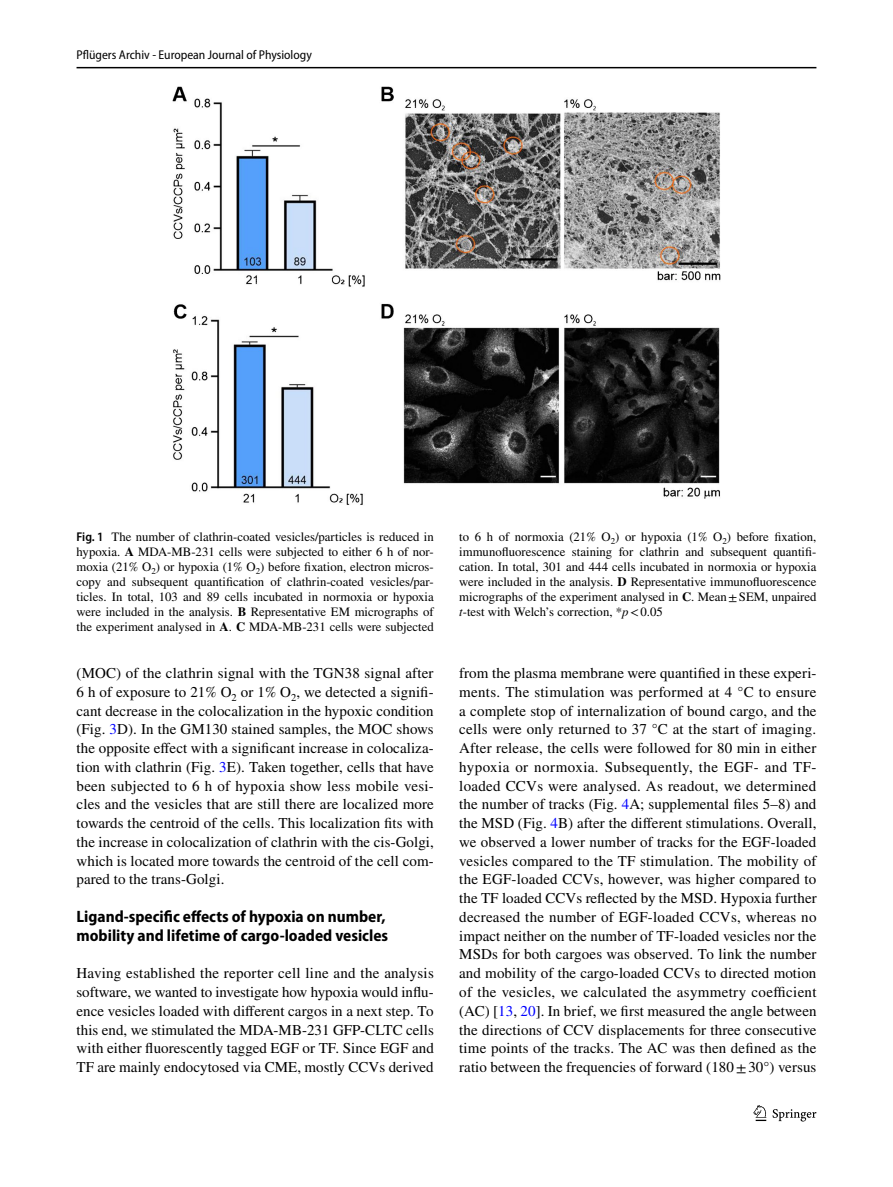
<style>
.page{position:relative;width:893px;height:1187px;background:#fff}
.page>*{position:absolute;margin:0;border:0;box-sizing:border-box;transform-origin:0 0}
.t1{font:700 semi-condensed 16.5px/18.8px "Myriad Pro";color:#000}
.t2{font:15px/18.8px "STIX";letter-spacing:.005em;color:#000;text-align:justify}
.t3{font:12.75px/15px "STIX";color:#000;text-align:justify}
.t4{font:semi-condensed 12.75px "Myriad Pro";color:#000}
.s1{font-family:"Myriad Pro";font-weight:600;font-stretch:semi-condensed}
.s2{font-weight:700}
.s3{font-style:italic}
.s4{color:#00f}
</style>
<div class="page">
<hr style="left:77px;top:67px;width:739px;height:1px;background:#000">
<svg style="left:753px;top:1105px;width:13px;height:15px"></svg>
<svg style="left:773px;top:1109px;width:43px;height:12px"></svg>
<img style="left:172px;top:87px;width:549px;height:418px">
<p class="t4" style="left:77px;top:48px;width:237px">Pflügers Archiv - European Journal of Physiology</p>
<p class="t3" style="left:77px;top:530px;width:359px"><span class="s1">Fig. 1</span> The number of clathrin-coated vesicles/particles is reduced in hypoxia. <span class="s2">A</span> MDA-MB-231 cells were subjected to either 6 h of nor&shy;moxia (21% O<sub>2</sub>) or hypoxia (1% O<sub>2</sub>) before fixation, electron micros&shy;copy and subsequent quantification of clathrin-coated vesicles/par&shy;ticles. In total, 103 and 89 cells incubated in normoxia or hypoxia were included in the analysis. <span class="s2">B</span> Representative EM micrographs of the experiment analysed in <span class="s2">A</span>. <span class="s2">C</span> MDA-MB-231 cells were subjected</p>
<p class="t3" style="left:459px;top:530px;width:359px">to 6 h of normoxia (21% O<sub>2</sub>) or hypoxia (1% O<sub>2</sub>) before fixation, immunofluorescence staining for clathrin and subsequent quantifi&shy;cation. In total, 301 and 444 cells incubated in normoxia or hypoxia were included in the analysis. <span class="s2">D</span> Representative immunofluorescence micrographs of the experiment analysed in <span class="s2">C</span>. Mean±SEM, unpaired <span class="s3">t</span>-test with Welch’s correction, *<span class="s3">p</span>&lt;0.05</p>
<p class="t2" style="left:77px;top:664px;width:359px">(MOC) of the clathrin signal with the TGN38 signal after 6 h of exposure to 21% O<sub>2</sub> or 1% O<sub>2</sub>, we detected a signifi&shy;cant decrease in the colocalization in the hypoxic condition (Fig. <span class="s4">3</span>D). In the GM130 stained samples, the MOC shows the opposite effect with a significant increase in colocaliza&shy;tion with clathrin (Fig. <span class="s4">3</span>E). Taken together, cells that have been subjected to 6 h of hypoxia show less mobile vesi&shy;cles and the vesicles that are still there are localized more towards the centroid of the cells. This localization fits with the increase in colocalization of clathrin with the cis-Golgi, which is located more towards the centroid of the cell com&shy;pared to the trans-Golgi.</p>
<p class="t1" style="left:77px;top:907px;width:313px">Ligand‑specific effects of hypoxia on number, mobility and lifetime of cargo‑loaded vesicles</p>
<p class="t2" style="left:77px;top:964px;width:359px">Having established the reporter cell line and the analysis software, we wanted to investigate how hypoxia would influ&shy;ence vesicles loaded with different cargos in a next step. To this end, we stimulated the MDA-MB-231 GFP-CLTC cells with either fluorescently tagged EGF or TF. Since EGF and TF are mainly endocytosed via CME, mostly CCVs derived</p>
<p class="t2" style="left:459px;top:664px;width:359px">from the plasma membrane were quantified in these experi&shy;ments. The stimulation was performed at 4 °C to ensure a complete stop of internalization of bound cargo, and the cells were only returned to 37 °C at the start of imaging.<br>After release, the cells were followed for 80 min in either hypoxia or normoxia. Subsequently, the EGF- and TF&shy;loaded CCVs were analysed. As readout, we determined the number of tracks (Fig. <span class="s4">4</span>A; supplemental files 5–8) and the MSD (Fig. <span class="s4">4</span>B) after the different stimulations. Overall, we observed a lower number of tracks for the EGF-loaded vesicles compared to the TF stimulation. The mobility of the EGF-loaded CCVs, however, was higher compared to the TF loaded CCVs reflected by the MSD. Hypoxia further decreased the number of EGF-loaded CCVs, whereas no impact neither on the number of TF-loaded vesicles nor the MSDs for both cargoes was observed. To link the number and mobility of the cargo-loaded CCVs to directed motion of the vesicles, we calculated the asymmetry coefficient (AC) [<span class="s4">13</span>, <span class="s4">20</span>]. In brief, we first measured the angle between the directions of CCV displacements for three consecutive time points of the tracks. The AC was then defined as the ratio between the frequencies of forward (180±30°) versus</p>
</div>
